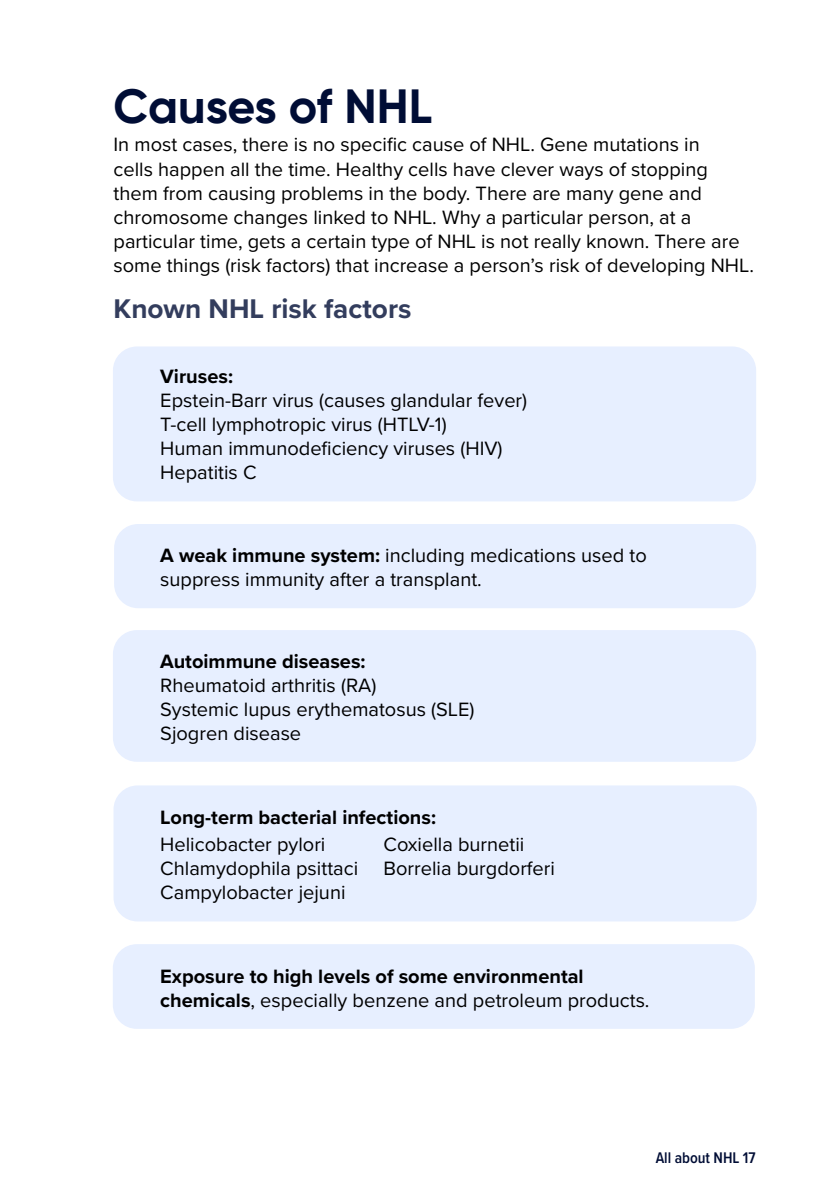
<style>
.page{position:relative;width:840px;height:1191px;background:#fff}
.page>*{position:absolute;margin:0;border:0;box-sizing:border-box;transform-origin:0 0}
.t1{font:700 48px "Gilroy";letter-spacing:-.005em;color:#000d35}
.t2{font:700 28px "Proxima Nova";color:#333d5d}
.t3{font:20px/24px "Proxima Nova";color:#000}
.t4{font:700 20px/24px "Proxima Nova";color:#000}
.t5{font:600 16px "Proxima Nova Cond";color:#000d35}
.s1{font-weight:700}
.s2{font-weight:400}
</style>
<div class="page">
<div style="left:113px;top:346px;width:642px;height:155px;background:#e7efff;border-radius:24px"></div>
<div style="left:113px;top:630px;width:642px;height:132px;background:#e7efff;border-radius:24px"></div>
<div style="left:113px;top:785px;width:643px;height:136px;background:#e7efff;border-radius:24px"></div>
<div style="left:114px;top:524px;width:641px;height:84px;background:#e7efff;border-radius:24px"></div>
<div style="left:113px;top:944px;width:641px;height:84px;background:#e7efff;border-radius:24px"></div>
<h1 class="t1" style="left:113px;top:77px;width:320px">Causes of NHL</h1>
<p class="t3" style="left:113px;top:132px;width:641px">In most cases, there is no specific cause of NHL. Gene mutations in<br>cells happen all the time. Healthy cells have clever ways of stopping them from causing problems in the body. There are many gene and chromosome changes linked to NHL. Why a particular person, at a particular time, gets a certain type of NHL is not really known. There are some things (risk factors) that increase a person’s risk of developing NHL.</p>
<h2 class="t2" style="left:113px;top:287px;width:299px">Known NHL risk factors</h2>
<p class="t4" style="left:160px;top:364px;width:74px">Viruses:</p>
<p class="t3" style="left:160px;top:388px;width:368px">Epstein-Barr virus (causes glandular fever)<br>T-cell lymphotropic virus (HTLV-1)<br>Human immunodeficiency viruses (HIV)<br>Hepatitis C</p>
<p class="t3" style="left:160px;top:542px;width:488px"><span class="s1">A weak immune system:</span> including medications used to suppress immunity after a transplant.</p>
<p class="t4" style="left:160px;top:648px;width:207px">Autoimmune diseases:</p>
<p class="t3" style="left:160px;top:672px;width:315px">Rheumatoid arthritis (RA)<br>Systemic lupus erythematosus (SLE)<br>Sjogren disease</p>
<p class="t4" style="left:160px;top:804px;width:277px">Long-term bacterial infections:</p>
<p class="t3" style="left:160px;top:831px;width:199px">Helicobacter pylori<br>Chlamydophila psittaci<br>Campylobacter jejuni</p>
<p class="t3" style="left:383px;top:831px;width:173px">Coxiella burnetii<br>Borrelia burgdorferi</p>
<p class="t4" style="left:160px;top:963px;width:490px">Exposure to high levels of some environmental chemicals<span class="s2">, especially benzene and petroleum products.</span></p>
<p class="t5" style="left:655px;top:1145px;width:101px">All about NHL 17</p>
</div>
